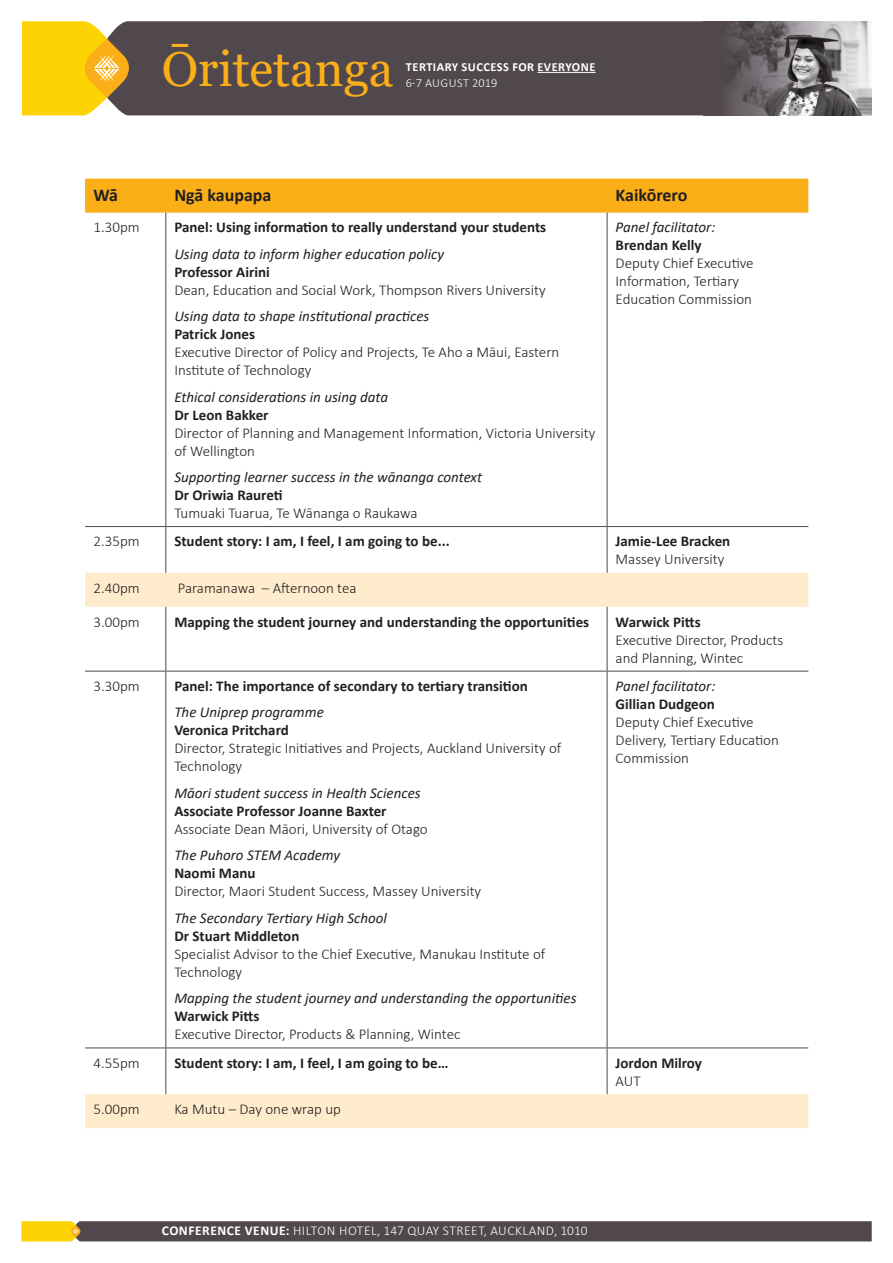
<style>
.page{position:relative;width:893px;height:1263px;background:#fff}
.page>*{position:absolute;margin:0;border:0;box-sizing:border-box;transform-origin:0 0}
.t1{font:48.9px "Georgia";color:#faaf18}
.t2{font:700 18px "Calibri";color:#231f20}
.table_body{font:300 15px/18px "Calibri";color:#231f20}
.table_body-2{font:700 15px/18px "Calibri";color:#231f20}
.table_body-3{font:italic 15px/18px "Calibri";color:#231f20}
.t3{font:300 13.5px "Calibri";letter-spacing:.04em;color:#fff}
.t4{font:700 12.3px "Calibri";letter-spacing:.04em;color:#fff}
.t5{font:300 12.3px "Calibri";letter-spacing:.03em;color:#fff}
.s1{font-weight:400;font-style:italic}
.s2{font-weight:700}
.s3{font-weight:700;font-style:normal}
.s4{font-weight:300;font-style:normal}
.s5{font-weight:300}
</style>
<div class="page">
<div style="left:137px;top:21px;width:566px;height:94px;background:#51484d"></div>
<svg style="left:22px;top:21px;width:115px;height:94px;background:#e1bb26"></svg>
<img style="left:703px;top:21px;width:169px;height:94px">
<hr style="left:537px;top:72px;width:59px;height:1px;background:#fff">
<svg style="left:21px;top:1221px;width:851px;height:20px;background:#5e534a"></svg>
<div style="left:85px;top:179px;width:723px;height:34px;background:#faaf18"></div>
<svg style="left:85px;top:573px;width:723px;height:555px"></svg>
<hr style="left:165px;top:213px;width:1px;height:313px;background:#51484d">
<hr style="left:607px;top:213px;width:1px;height:313px;background:#51484d">
<hr style="left:85px;top:526px;width:81px;height:1px;background:#51484d">
<hr style="left:166px;top:526px;width:441px;height:1px;background:#51484d">
<hr style="left:165px;top:527px;width:1px;height:46px;background:#51484d">
<hr style="left:607px;top:526px;width:201px;height:1px;background:#51484d">
<hr style="left:607px;top:527px;width:1px;height:46px;background:#51484d">
<hr style="left:165px;top:607px;width:1px;height:64px;background:#51484d">
<hr style="left:607px;top:607px;width:1px;height:64px;background:#51484d">
<hr style="left:85px;top:671px;width:81px;height:1px;background:#51484d">
<hr style="left:166px;top:671px;width:441px;height:1px;background:#51484d">
<hr style="left:165px;top:671px;width:1px;height:376px;background:#51484d">
<hr style="left:607px;top:671px;width:201px;height:1px;background:#51484d">
<hr style="left:607px;top:671px;width:1px;height:376px;background:#51484d">
<hr style="left:85px;top:1047px;width:81px;height:1px;background:#51484d">
<hr style="left:166px;top:1047px;width:441px;height:1px;background:#51484d">
<hr style="left:165px;top:1048px;width:1px;height:46px;background:#51484d">
<hr style="left:607px;top:1047px;width:201px;height:1px;background:#51484d">
<hr style="left:607px;top:1048px;width:1px;height:46px;background:#51484d">
<h1 class="t1" style="left:162px;top:40px;width:233px">Ōritetanga</h1>
<p class="t4" style="left:406px;top:58px;width:191px">TERTIARY SUCCESS FOR EVERYONE</p>
<p class="t5" style="left:406px;top:75px;width:93px">6-7 AUGUST 2019</p>
<p class="t2" style="left:94px;top:182px;width:26px">Wā</p>
<p class="t2" style="left:174px;top:182px;width:99px">Ngā kaupapa</p>
<p class="t2" style="left:616px;top:182px;width:73px">Kaikōrero</p>
<p class="table_body" style="left:94px;top:218px;width:48px">1.30pm</p>
<p class="table_body-2" style="left:174px;top:218px;width:373px">Panel: Using information to really understand your students</p>
<p class="table_body" style="left:174px;top:244px;width:373px"><span class="s1">Using data to inform higher education policy<br></span><span class="s2">Professor Airini<br></span>Dean, Education and Social Work, Thompson Rivers University</p>
<p class="table_body" style="left:174px;top:307px;width:386px"><span class="s1">Using data to shape institutional practices<br></span><span class="s2">Patrick Jones<br></span>Executive Director of Policy and Projects, Te Aho a Māui, Eastern Institute of Technology</p>
<p class="table_body" style="left:174px;top:387px;width:422px"><span class="s1">Ethical considerations in using data<br></span><span class="s2">Dr Leon Bakker<br></span>Director of Planning and Management Information, Victoria University of Wellington</p>
<p class="table_body-3" style="left:174px;top:467px;width:309px">Supporting learner success in the wānanga context<br><span class="s3">Dr Oriwia Raureti<br></span><span class="s4">Tumuaki Tuarua, Te Wānanga o Raukawa</span></p>
<p class="table_body" style="left:616px;top:218px;width:140px"><span class="s1">Panel facilitator:<br></span><span class="s2">Brendan Kelly<br></span>Deputy Chief Executive<br>Information, Tertiary<br>Education Commission</p>
<p class="table_body" style="left:94px;top:532px;width:48px">2.35pm</p>
<p class="table_body-2" style="left:174px;top:532px;width:277px">Student story: I am, I feel, I am going to be...</p>
<p class="table_body-2" style="left:616px;top:532px;width:116px">Jamie-Lee Bracken<br><span class="s5">Massey University</span></p>
<p class="table_body" style="left:94px;top:578px;width:48px">2.40pm</p>
<p class="table_body" style="left:178px;top:578px;width:180px">Paramanawa – Afternoon tea</p>
<p class="table_body" style="left:94px;top:612px;width:48px">3.00pm</p>
<p class="table_body-2" style="left:174px;top:612px;width:416px">Mapping the student journey and understanding the opportunities</p>
<p class="table_body" style="left:616px;top:612px;width:169px"><span class="s2">Warwick Pitts<br></span>Executive Director, Products and Planning, Wintec</p>
<p class="table_body" style="left:94px;top:677px;width:48px">3.30pm</p>
<p class="table_body-2" style="left:174px;top:677px;width:355px">Panel: The importance of secondary to tertiary transition</p>
<p class="table_body" style="left:174px;top:703px;width:388px"><span class="s1">The Uniprep programme<br></span><span class="s2">Veronica Pritchard<br></span>Director, Strategic Initiatives and Projects, Auckland University of<br>Technology</p>
<p class="table_body" style="left:174px;top:784px;width:255px"><span class="s1">Māori student success in Health Sciences<br></span><span class="s2">Associate Professor Joanne Baxter<br></span>Associate Dean Māori, University of Otago</p>
<p class="table_body" style="left:174px;top:846px;width:308px"><span class="s1">The Puhoro STEM Academy<br></span><span class="s2">Naomi Manu<br></span>Director, Maori Student Success, Massey University</p>
<p class="table_body" style="left:174px;top:909px;width:372px"><span class="s1">The Secondary Tertiary High School<br></span><span class="s2">Dr Stuart Middleton<br></span>Specialist Advisor to the Chief Executive, Manukau Institute of Technology</p>
<p class="table_body-3" style="left:174px;top:989px;width:404px">Mapping the student journey and understanding the opportunities<br><span class="s3">Warwick Pitts<br></span><span class="s4">Executive Director, Products &amp; Planning, Wintec</span></p>
<p class="table_body" style="left:616px;top:677px;width:165px"><span class="s1">Panel facilitator:<br></span><span class="s2">Gillian Dudgeon<br></span>Deputy Chief Executive<br>Delivery, Tertiary Education<br>Commission</p>
<p class="table_body" style="left:94px;top:1053px;width:48px">4.55pm</p>
<p class="table_body-2" style="left:174px;top:1053px;width:276px">Student story: I am, I feel, I am going to be…</p>
<p class="table_body-2" style="left:616px;top:1053px;width:88px">Jordon Milroy<br><span class="s5">AUT</span></p>
<p class="table_body" style="left:94px;top:1100px;width:48px">5.00pm</p>
<p class="table_body" style="left:174px;top:1100px;width:168px">Ka Mutu – Day one wrap up</p>
<p class="t3" style="left:162px;top:1222px;width:427px"><span class="s2">CONFERENCE VENUE:</span> HILTON HOTEL, 147 QUAY STREET, AUCKLAND, 1010</p>
</div>
